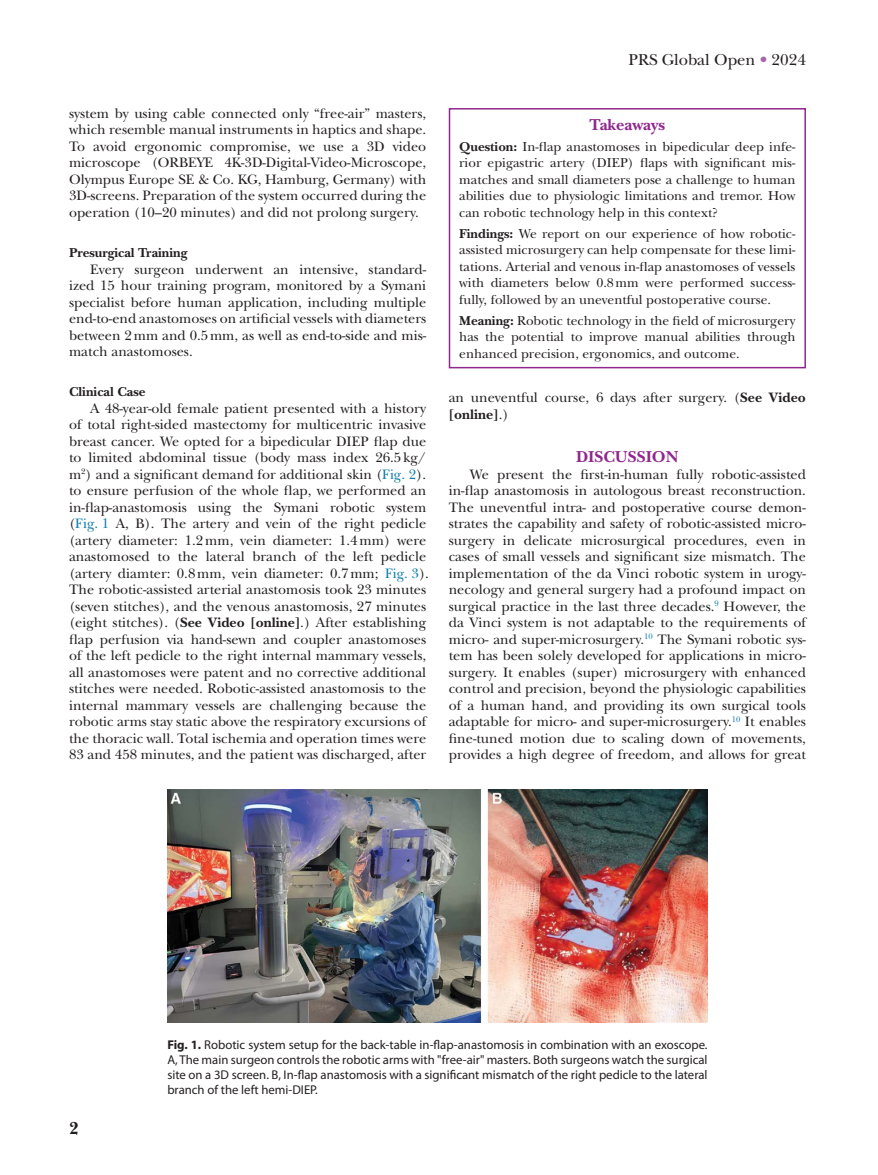
<style>
.page{position:relative;width:878px;height:1175px;background:#fff}
.page>*{position:absolute;margin:0;border:0;box-sizing:border-box;transform-origin:0 0}
.t1{font:700 18px "New Baskerville Std";color:#231f20}
.t2{font:700 16.5px "New Baskerville Std";color:#8f278f}
.t3{font:16.5px "New Baskerville Std";color:#231f20}
.t4{font:14.25px/16.5px "New Baskerville Std";color:#231f20;text-align:justify}
.t5{font:13.5px/16.5px "New Baskerville Std";color:#231f20;text-align:justify}
.t6{font:700 13.5px "New Baskerville Std";color:#231f20}
.t7{font:12.75px/15px "Myriad Pro";color:#231f20;text-align:justify}
.s1{color:#a866aa}
.s2{color:#0f7eac}
.s3{font-weight:700}
</style>
<div class="page">
<div style="left:448px;top:108px;width:358px;height:260px;border:2px solid #8f278f"></div>
<img style="left:167px;top:789px;width:540px;height:233px">
<p class="t3" style="left:628px;top:50px;width:179px">PRS Global Open <span class="s1">•</span> 2024</p>
<p class="t4" style="left:69px;top:105px;width:359px">system by using cable connected only “free-air” masters, which resemble manual instruments in haptics and shape.<br>To avoid ergonomic compromise, we use a 3D video microscope (ORBEYE 4K-3D-Digital-Video-Microscope, Olympus Europe SE &amp; Co. KG, Hamburg, Germany) with 3D-screens. Preparation of the system occurred during the operation (10–20 minutes) and did not prolong surgery.</p>
<p class="t6" style="left:69px;top:245px;width:120px">Presurgical Training</p>
<p class="t4" style="left:69px;top:261px;width:359px;text-indent:21px">Every surgeon underwent an intensive, standard&shy;ized 15 hour training program, monitored by a Symani specialist before human application, including multiple end-to-end anastomoses on artificial vessels with diameters between 2mm and 0.5mm, as well as end-to-side and mis&shy;match anastomoses.</p>
<p class="t6" style="left:69px;top:384px;width:78px">Clinical Case</p>
<p class="t4" style="left:69px;top:400px;width:361px;text-align:left;text-indent:21px">A 48-year-old female patient presented with a history of total right-sided mastectomy for multicentric invasive breast cancer. We opted for a bipedicular DIEP flap due to limited abdominal tissue (body mass index 26.5kg/ m<sup>2</sup>) and a significant demand for additional skin (<span class="s2">Fig. 2</span>). to ensure perfusion of the whole flap, we performed an in-flap-anastomosis using the Symani robotic system (<span class="s2">Fig. 1</span> A, B). The artery and vein of the right pedicle (artery diameter: 1.2mm, vein diameter: 1.4mm) were anastomosed to the lateral branch of the left pedicle (artery diamter: 0.8mm, vein diameter: 0.7mm; <span class="s2">Fig. 3</span>).<br>The robotic-assisted arterial anastomosis took 23 minutes (seven stitches), and the venous anastomosis, 27 minutes (eight stitches). (<span class="s3">See Video [online]</span>.) After establishing flap perfusion via hand-sewn and coupler anastomoses of the left pedicle to the right internal mammary vessels, all anastomoses were patent and no corrective additional stitches were needed. Robotic-assisted anastomosis to the internal mammary vessels are challenging because the robotic arms stay static above the respiratory excursions of the thoracic wall. Total ischemia and operation times were 83 and 458 minutes, and the patient was discharged, after</p>
<p class="t4" style="left:449px;top:389px;width:359px">an uneventful course, 6 days after surgery. (<span class="s3">See Video [online]</span>.)</p>
<p class="t2" style="left:589px;top:115px;width:77px">Takeaways</p>
<p class="t5" style="left:459px;top:138px;width:338px"><span class="s3">Question:</span> In-flap anastomoses in bipedicular deep infe&shy;rior epigastric artery (DIEP) flaps with significant mis&shy;matches and small diameters pose a challenge to human abilities due to physiologic limitations and tremor. How can robotic technology help in this context?</p>
<p class="t5" style="left:459px;top:225px;width:338px"><span class="s3">Findings:</span> We report on our experience of how robotic&shy;assisted microsurgery can help compensate for these limi&shy;tations. Arterial and venous in-flap anastomoses of vessels with diameters below 0.8mm were performed success&shy;fully, followed by an uneventful postoperative course.</p>
<p class="t5" style="left:459px;top:312px;width:338px"><span class="s3">Meaning:</span> Robotic technology in the field of microsurgery has the potential to improve manual abilities through enhanced precision, ergonomics, and outcome.</p>
<p class="t2" style="left:576px;top:447px;width:104px">DISCUSSION</p>
<p class="t4" style="left:448px;top:466px;width:359px;text-indent:21px">We present the first-in-human fully robotic-assisted in-flap anastomosis in autologous breast reconstruction.<br>The uneventful intra- and postoperative course demon&shy;strates the capability and safety of robotic-assisted micro&shy;surgery in delicate microsurgical procedures, even in cases of small vessels and significant size mismatch. The implementation of the da Vinci robotic system in urogy&shy;necology and general surgery had a profound impact on surgical practice in the last three decades.<sup>9</sup> However, the da Vinci system is not adaptable to the requirements of micro- and super-microsurgery.<sup>10</sup> The Symani robotic sys&shy;tem has been solely developed for applications in micro&shy;surgery. It enables (super) microsurgery with enhanced control and precision, beyond the physiologic capabilities of a human hand, and providing its own surgical tools adaptable for micro- and super-microsurgery.<sup>10</sup> It enables fine-tuned motion due to scaling down of movements, provides a high degree of freedom, and allows for great</p>
<p class="t1" style="left:69px;top:1118px;width:11px">2</p>
<p class="t7" style="left:167px;top:1037px;width:542px"><span class="s3">Fig. 1.</span> Robotic system setup for the back-table in-flap-anastomosis in combination with an exoscope.<br>A, The main surgeon controls the robotic arms with "free-air" masters. Both surgeons watch the surgical site on a 3D screen. B, In-flap anastomosis with a significant mismatch of the right pedicle to the lateral branch of the left hemi-DIEP.</p>
</div>
